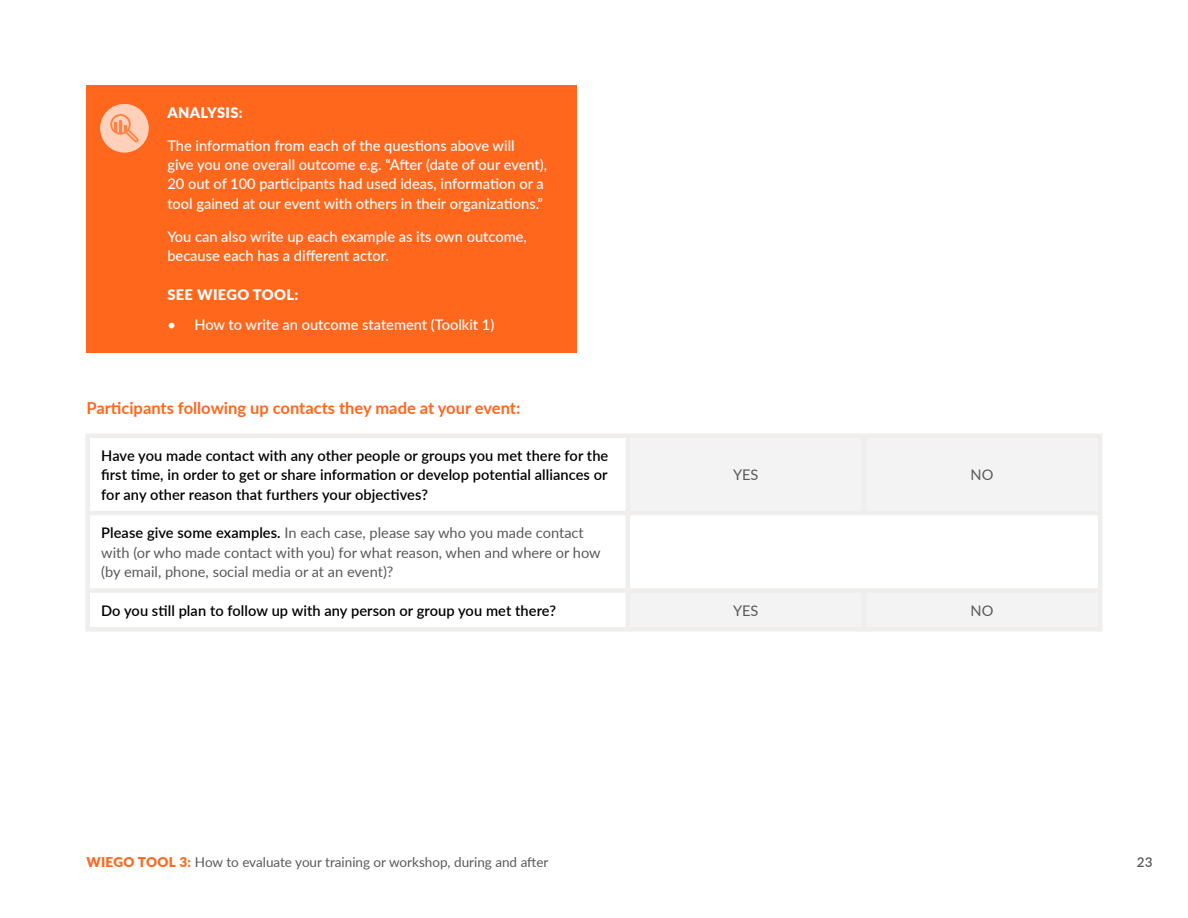
<style>
.page{position:relative;width:1188px;height:918px;background:#fff}
.page>*{position:absolute;margin:0;border:0;box-sizing:border-box;transform-origin:0 0}
.t1{font:700 16.5px "Lato";color:#ff671d}
.t2{font:500 14.7px/19.4px "Lato";color:#fff}
.t3{font:600 14.7px/19.4px "Lato";letter-spacing:.005em;color:#000;text-align:justify}
.t4{font:14.7px/19.4px "Lato";color:#58595b}
.t5{font:900 14.7px "Lato";letter-spacing:.025em;color:#fff}
.t6{font:13.5px "Lato";color:#58595b}
.t7{font:600 13.5px "Lato";color:#58595b}
.s1{font-weight:600;color:#000}
.s2{font-weight:900;color:#ff671d}
</style>
<div class="page">
<svg style="left:630px;top:438px;width:468px;height:189px;fill:#f4f3f3"></svg>
<div style="left:86px;top:433px;width:542px;height:5px;background:#efeeed"></div>
<hr style="left:86px;top:438px;width:4px;height:73px;background:#efeeed">
<div style="left:628px;top:433px;width:236px;height:5px;background:#efeeed"></div>
<hr style="left:626px;top:438px;width:4px;height:73px;background:#efeeed">
<div style="left:864px;top:433px;width:238px;height:5px;background:#efeeed"></div>
<hr style="left:862px;top:438px;width:4px;height:73px;background:#efeeed">
<hr style="left:1098px;top:438px;width:4px;height:73px;background:#efeeed">
<hr style="left:86px;top:511px;width:542px;height:4px;background:#efeeed">
<hr style="left:86px;top:515px;width:4px;height:73px;background:#efeeed">
<hr style="left:628px;top:511px;width:236px;height:4px;background:#efeeed">
<hr style="left:626px;top:515px;width:4px;height:73px;background:#efeeed">
<hr style="left:864px;top:511px;width:238px;height:4px;background:#efeeed">
<hr style="left:1098px;top:515px;width:4px;height:73px;background:#efeeed">
<div style="left:86px;top:588px;width:542px;height:5px;background:#efeeed"></div>
<hr style="left:86px;top:593px;width:4px;height:34px;background:#efeeed">
<div style="left:628px;top:588px;width:236px;height:5px;background:#efeeed"></div>
<hr style="left:626px;top:593px;width:4px;height:34px;background:#efeeed">
<div style="left:864px;top:588px;width:238px;height:5px;background:#efeeed"></div>
<hr style="left:862px;top:593px;width:4px;height:34px;background:#efeeed">
<hr style="left:1098px;top:593px;width:4px;height:34px;background:#efeeed">
<div style="left:86px;top:627px;width:542px;height:5px;background:#efeeed"></div>
<div style="left:628px;top:627px;width:236px;height:5px;background:#efeeed"></div>
<div style="left:864px;top:627px;width:238px;height:5px;background:#efeeed"></div>
<div style="left:86px;top:86px;width:490px;height:55px;background:#ff671d"></div>
<div style="left:86px;top:119px;width:490px;height:113px;background:#ff671d"></div>
<div style="left:86px;top:209px;width:490px;height:75px;background:#ff671d"></div>
<div style="left:86px;top:268px;width:490px;height:55px;background:#ff671d"></div>
<div style="left:86px;top:298px;width:490px;height:55px;background:#ff671d"></div>
<svg style="left:100px;top:104px;width:49px;height:49px"></svg>
<svg style="left:110px;top:114px;width:29px;height:28px"></svg>
<p class="t5" style="left:167px;top:101px;width:77px">ANALYSIS:</p>
<p class="t2" style="left:167px;top:135px;width:381px">The information from each of the questions above will<br>give you one overall outcome e.g. “After (date of our event), 20 out of 100 participants had used ideas, information or a tool gained at our event with others in their organizations.”</p>
<p class="t2" style="left:167px;top:226px;width:361px">You can also write up each example as its own outcome, because each has a different actor.</p>
<p class="t5" style="left:167px;top:284px;width:133px">SEE WIEGO TOOL:</p>
<p class="t2" style="left:167px;top:314px;width:328px">• How to write an outcome statement (Toolkit 1)</p>
<p class="t1" style="left:86px;top:396px;width:435px">Participants following up contacts they made at your event:</p>
<p class="t3" style="left:101px;top:445px;width:509px">Have you made contact with any other people or groups you met there for the first time, in order to get or share information or develop potential alliances or for any other reason that furthers your objectives?</p>
<p class="t4" style="left:733px;top:465px;width:27px">YES</p>
<p class="t4" style="left:971px;top:465px;width:24px">NO</p>
<p class="t4" style="left:101px;top:523px;width:501px"><span class="s1">Please give some examples.</span> In each case, please say who you made contact with (or who made contact with you) for what reason, when and where or how (by email, phone, social media or at an event)?</p>
<p class="t3" style="left:101px;top:600px;width:456px">Do you still plan to follow up with any person or group you met there?</p>
<p class="t4" style="left:733px;top:600px;width:27px">YES</p>
<p class="t4" style="left:971px;top:600px;width:24px">NO</p>
<p class="t6" style="left:86px;top:853px;width:464px"><span class="s2">WIEGO TOOL 3:</span> How to evaluate your training or workshop, during and after</p>
<p class="t7" style="left:1137px;top:852px;width:17px">23</p>
</div>
